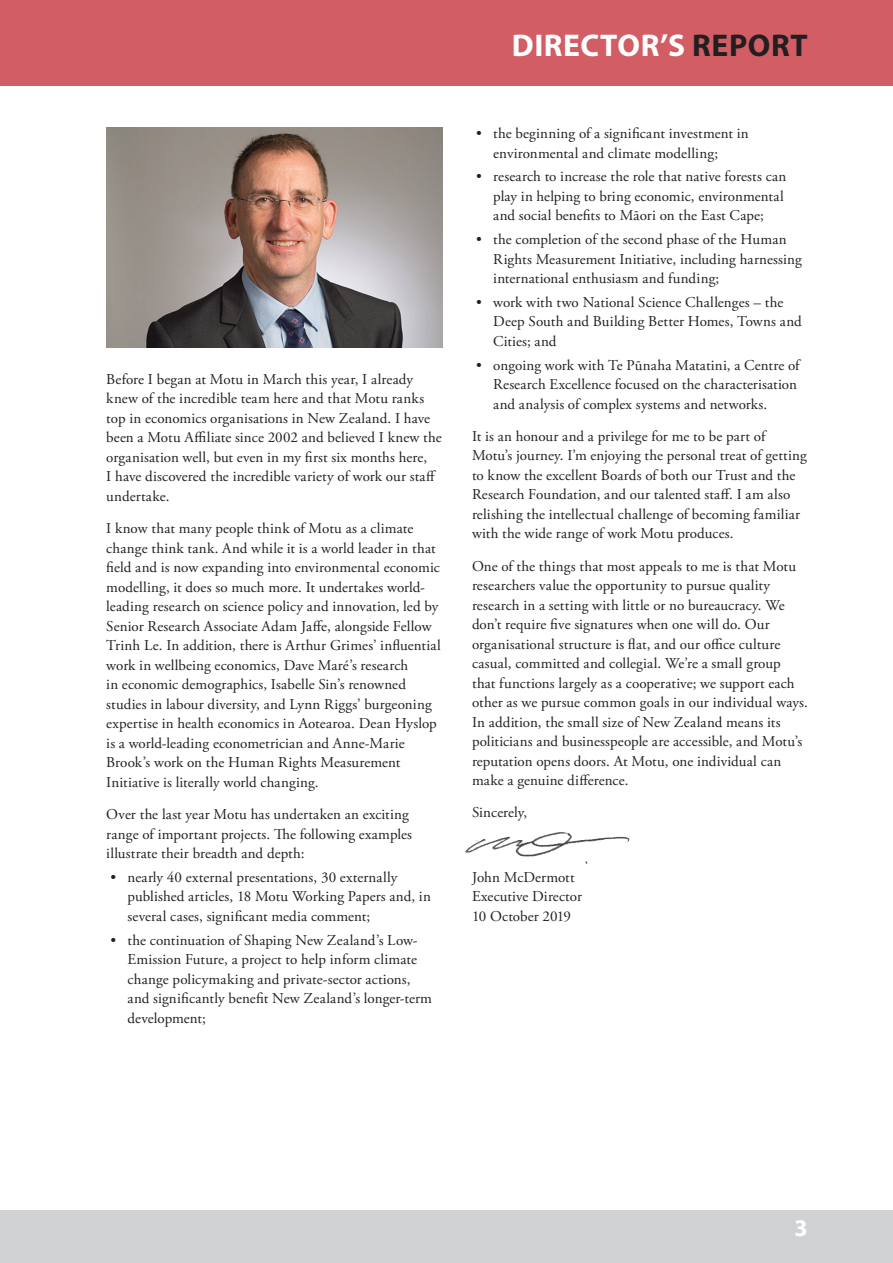
<style>
.page{position:relative;width:893px;height:1263px;background:#fff}
.page>*{position:absolute;margin:0;border:0;box-sizing:border-box;transform-origin:0 0}
.heading_1{font:700 31.5px "Myriad Pro";letter-spacing:.02em;color:#fff}
.t1{font:700 24px "Myriad Pro";color:#fff}
.before_bullet{font:15px/19.5px "Adobe Garamond Pro";letter-spacing:.01em;color:#231f20}
.s1{color:#231f20}
</style>
<div class="page">
<div style="left:0;top:1210px;width:893px;height:53px;background:#d1d2d4"></div>
<div style="left:0;top:0;width:893px;height:85px;background:#d25d64"></div>
<img style="left:106px;top:127px;width:336px;height:221px">
<img style="left:465px;top:832px;width:165px;height:32px">
<p class="before_bullet" style="left:106px;top:370px;width:337px">Before I began at Motu in March this year, I already knew of the incredible team here and that Motu ranks top in economics organisations in New Zealand. I have been a Motu Affiliate since 2002 and believed I knew the organisation well, but even in my first six months here,<br>I have discovered the incredible variety of work our staff undertake.</p>
<p class="before_bullet" style="left:106px;top:519px;width:336px">I know that many people think of Motu as a climate change think tank. And while it is a world leader in that field and is now expanding into environmental economic modelling, it does so much more. It undertakes world&shy;leading research on science policy and innovation, led by Senior Research Associate Adam Jaffe, alongside Fellow Trinh Le. In addition, there is Arthur Grimes’ influential work in wellbeing economics, Dave Maré’s research<br>in economic demographics, Isabelle Sin’s renowned studies in labour diversity, and Lynn Riggs’ burgeoning expertise in health economics in Aotearoa. Dean Hyslop is a world-leading econometrician and Anne-Marie Brook’s work on the Human Rights Measurement Initiative is literally world changing.</p>
<p class="before_bullet" style="left:106px;top:805px;width:307px">Over the last year Motu has undertaken an exciting range of important projects. The following examples illustrate their breadth and depth:</p>
<p class="before_bullet" style="left:128px;top:868px;width:305px;text-indent:-17px">• nearly 40 external presentations, 30 externally published articles, 18 Motu Working Papers and, in several cases, significant media comment;</p>
<p class="before_bullet" style="left:128px;top:930px;width:306px;text-indent:-17px">• the continuation of Shaping New Zealand’s Low-Emission Future, a project to help inform climate change policymaking and private-sector actions, and significantly benefit New Zealand’s longer-term development;</p>
<p class="heading_1" style="left:512px;top:24px;width:297px">DIRECTOR’S <span class="s1">REPORT</span></p>
<p class="before_bullet" style="left:493px;top:124px;width:257px;text-indent:-17px">• the beginning of a significant investment in environmental and climate modelling;</p>
<p class="before_bullet" style="left:493px;top:167px;width:295px;text-indent:-17px">• research to increase the role that native forests can play in helping to bring economic, environmental and social benefits to Māori on the East Cape;</p>
<p class="before_bullet" style="left:493px;top:230px;width:310px;text-indent:-17px">• the completion of the second phase of the Human<br>Rights Measurement Initiative, including harnessing international enthusiasm and funding;</p>
<p class="before_bullet" style="left:493px;top:293px;width:310px;text-indent:-17px">• work with two National Science Challenges – the<br>Deep South and Building Better Homes, Towns and<br>Cities; and</p>
<p class="before_bullet" style="left:493px;top:356px;width:308px;text-indent:-17px">• ongoing work with Te Pūnaha Matatini, a Centre of<br>Research Excellence focused on the characterisation and analysis of complex systems and networks.</p>
<p class="before_bullet" style="left:472px;top:427px;width:336px">It is an honour and a privilege for me to be part of Motu’s journey. I’m enjoying the personal treat of getting to know the excellent Boards of both our Trust and the Research Foundation, and our talented staff. I am also relishing the intellectual challenge of becoming familiar with the wide range of work Motu produces.</p>
<p class="before_bullet" style="left:472px;top:557px;width:337px">One of the things that most appeals to me is that Motu researchers value the opportunity to pursue quality research in a setting with little or no bureaucracy. We don’t require five signatures when one will do. Our organisational structure is flat, and our office culture casual, committed and collegial. We’re a small group that functions largely as a cooperative; we support each other as we pursue common goals in our individual ways.<br>In addition, the small size of New Zealand means its politicians and businesspeople are accessible, and Motu’s reputation opens doors. At Motu, one individual can make a genuine difference.</p>
<p class="before_bullet" style="left:472px;top:803px;width:57px">Sincerely,</p>
<p class="before_bullet" style="left:472px;top:868px;width:111px">John McDermott<br>Executive Director<br>10 October 2019</p>
<h2 class="t1" style="left:795px;top:1212px;width:15px">3</h2>
</div>
